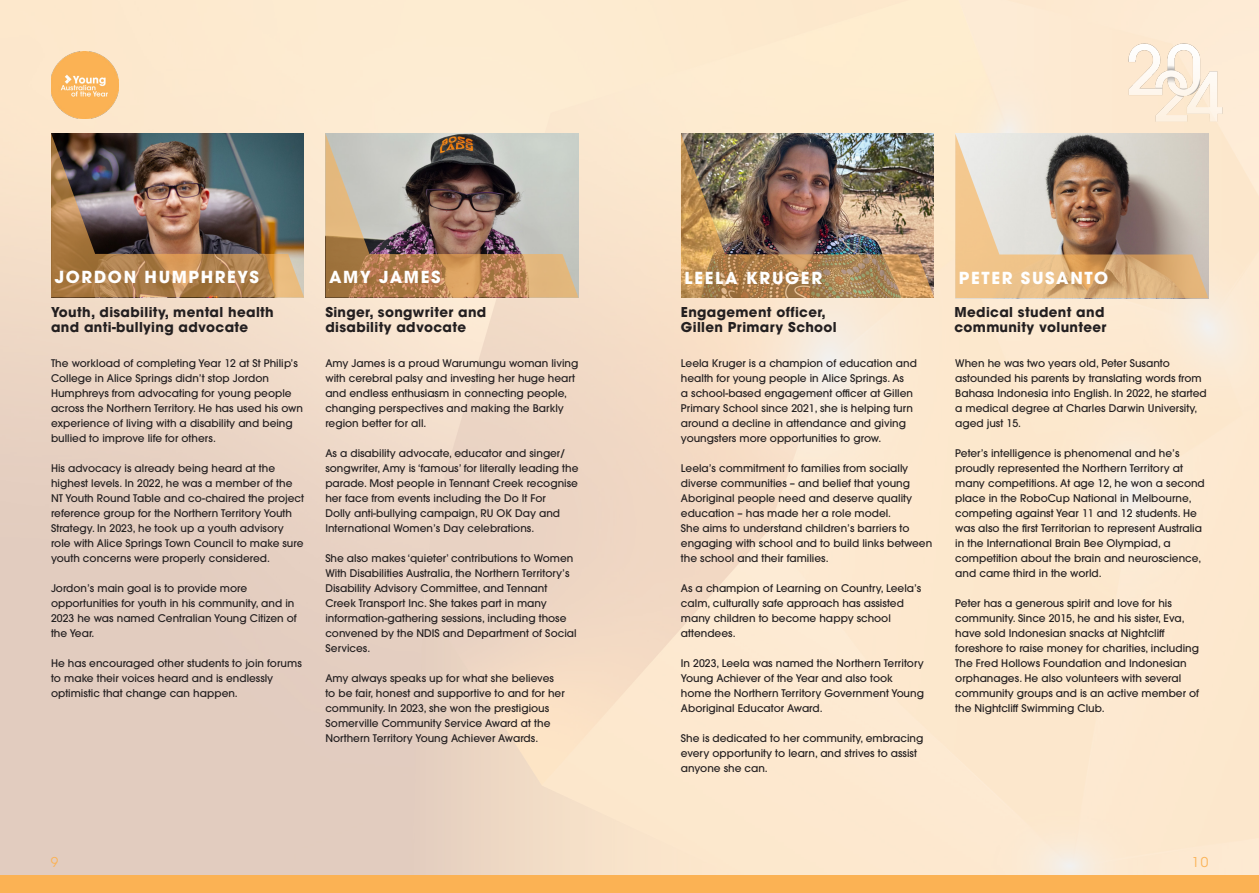
<style>
.page{position:relative;width:1259px;height:893px;background:#fff}
.page>*{position:absolute;margin:0;border:0;box-sizing:border-box;transform-origin:0 0}
.t1{font:700 16.5px "ITC Avant Garde Pro";letter-spacing:.1em;color:#fff}
.t2{font:700 13.5px/15px "ITC Avant Garde Pro";letter-spacing:.025em;color:#231f20}
.t3{font:13.5px "ITC Avant Garde Pro";color:#fbb254}
.t4{font:500 10.5px/15px "ITC Avant Garde Pro";color:#231f20}
</style>
<div class="page">
<img style="left:0;top:0;width:1259px;height:875px">
<div style="left:0;top:875px;width:1259px;height:18px;background:#fbb254"></div>
<img style="left:1124px;top:32px;width:102px;height:101px">
<img style="left:51px;top:51px;width:67px;height:67px">
<img style="left:51px;top:133px;width:253px;height:164px">
<img style="left:325px;top:133px;width:253px;height:165px">
<img style="left:681px;top:134px;width:253px;height:164px">
<svg style="left:955px;top:134px;width:253px;height:164px;background:#c5ad94"></svg>
<h1 class="t1" style="left:55px;top:266px;width:206px">JORDON HUMPHREYS</h1>
<h1 class="t1" style="left:329px;top:266px;width:113px">AMY JAMES</h1>
<h1 class="t1" style="left:684px;top:266px;width:139px">LEELA KRUGER</h1>
<h1 class="t1" style="left:959px;top:267px;width:151px">PETER SUSANTO</h1>
<p class="t2" style="left:51px;top:305px;width:224px">Youth, disability, mental health and anti-bullying advocate</p>
<p class="t2" style="left:325px;top:305px;width:162px">Singer, songwriter and disability advocate</p>
<p class="t2" style="left:681px;top:305px;width:157px">Engagement officer,<br>Gillen Primary School</p>
<p class="t2" style="left:954px;top:305px;width:153px">Medical student and community volunteer</p>
<p class="t4" style="left:51px;top:356px;width:254px">The workload of completing Year 12 at St Philip’s College in Alice Springs didn’t stop Jordon Humphreys from advocating for young people across the Northern Territory. He has used his own experience of living with a disability and being bullied to improve life for others.</p>
<p class="t4" style="left:51px;top:461px;width:254px">His advocacy is already being heard at the highest levels. In 2022, he was a member of the NT Youth Round Table and co-chaired the project reference group for the Northern Territory Youth Strategy. In 2023, he took up a youth advisory role with Alice Springs Town Council to make sure youth concerns were properly considered.</p>
<p class="t4" style="left:51px;top:581px;width:247px">Jordon’s main goal is to provide more opportunities for youth in his community, and in 2023 he was named Centralian Young Citizen of the Year.</p>
<p class="t4" style="left:51px;top:656px;width:252px">He has encouraged other students to join forums to make their voices heard and is endlessly optimistic that change can happen.</p>
<p class="t4" style="left:325px;top:356px;width:254px">Amy James is a proud Warumungu woman living with cerebral palsy and investing her huge heart and endless enthusiasm in connecting people, changing perspectives and making the Barkly region better for all.</p>
<p class="t4" style="left:325px;top:446px;width:255px">As a disability advocate, educator and singer/ songwriter, Amy is ‘famous’ for literally leading the parade. Most people in Tennant Creek recognise her face from events including the Do It For<br>Dolly anti-bullying campaign, RU OK Day and International Women’s Day celebrations.</p>
<p class="t4" style="left:325px;top:551px;width:253px">She also makes ‘quieter’ contributions to Women With Disabilities Australia, the Northern Territory’s Disability Advisory Committee, and Tennant Creek Transport Inc. She takes part in many information-gathering sessions, including those convened by the NDIS and Department of Social Services.</p>
<p class="t4" style="left:325px;top:671px;width:241px">Amy always speaks up for what she believes to be fair, honest and supportive to and for her community. In 2023, she won the prestigious Somerville Community Service Award at the Northern Territory Young Achiever Awards.</p>
<p class="t4" style="left:681px;top:356px;width:237px">Leela Kruger is a champion of education and health for young people in Alice Springs. As<br>a school-based engagement officer at Gillen Primary School since 2021, she is helping turn around a decline in attendance and giving youngsters more opportunities to grow.</p>
<p class="t4" style="left:681px;top:461px;width:253px">Leela’s commitment to families from socially diverse communities – and belief that young Aboriginal people need and deserve quality education – has made her a role model.<br>She aims to understand children’s barriers to engaging with school and to build links between the school and their families.</p>
<p class="t4" style="left:681px;top:581px;width:242px">As a champion of Learning on Country, Leela’s calm, culturally safe approach has assisted many children to become happy school attendees.</p>
<p class="t4" style="left:681px;top:656px;width:245px">In 2023, Leela was named the Northern Territory Young Achiever of the Year and also took home the Northern Territory Government Young Aboriginal Educator Award.</p>
<p class="t4" style="left:681px;top:731px;width:244px">She is dedicated to her community, embracing every opportunity to learn, and strives to assist anyone she can.</p>
<p class="t4" style="left:955px;top:356px;width:253px">When he was two years old, Peter Susanto astounded his parents by translating words from Bahasa Indonesia into English. In 2022, he started a medical degree at Charles Darwin University, aged just 15.</p>
<p class="t4" style="left:955px;top:446px;width:251px">Peter’s intelligence is phenomenal and he’s proudly represented the Northern Territory at many competitions. At age 12, he won a second place in the RoboCup National in Melbourne, competing against Year 11 and 12 students. He was also the first Territorian to represent Australia in the International Brain Bee Olympiad, a competition about the brain and neuroscience, and came third in the world.</p>
<p class="t4" style="left:955px;top:596px;width:245px">Peter has a generous spirit and love for his community. Since 2015, he and his sister, Eva, have sold Indonesian snacks at Nightcliff foreshore to raise money for charities, including The Fred Hollows Foundation and Indonesian orphanages. He also volunteers with several community groups and is an active member of the Nightcliff Swimming Club.</p>
<p class="t3" style="left:51px;top:854px;width:9px">9</p>
<p class="t3" style="left:1191px;top:854px;width:18px">10</p>
</div>
